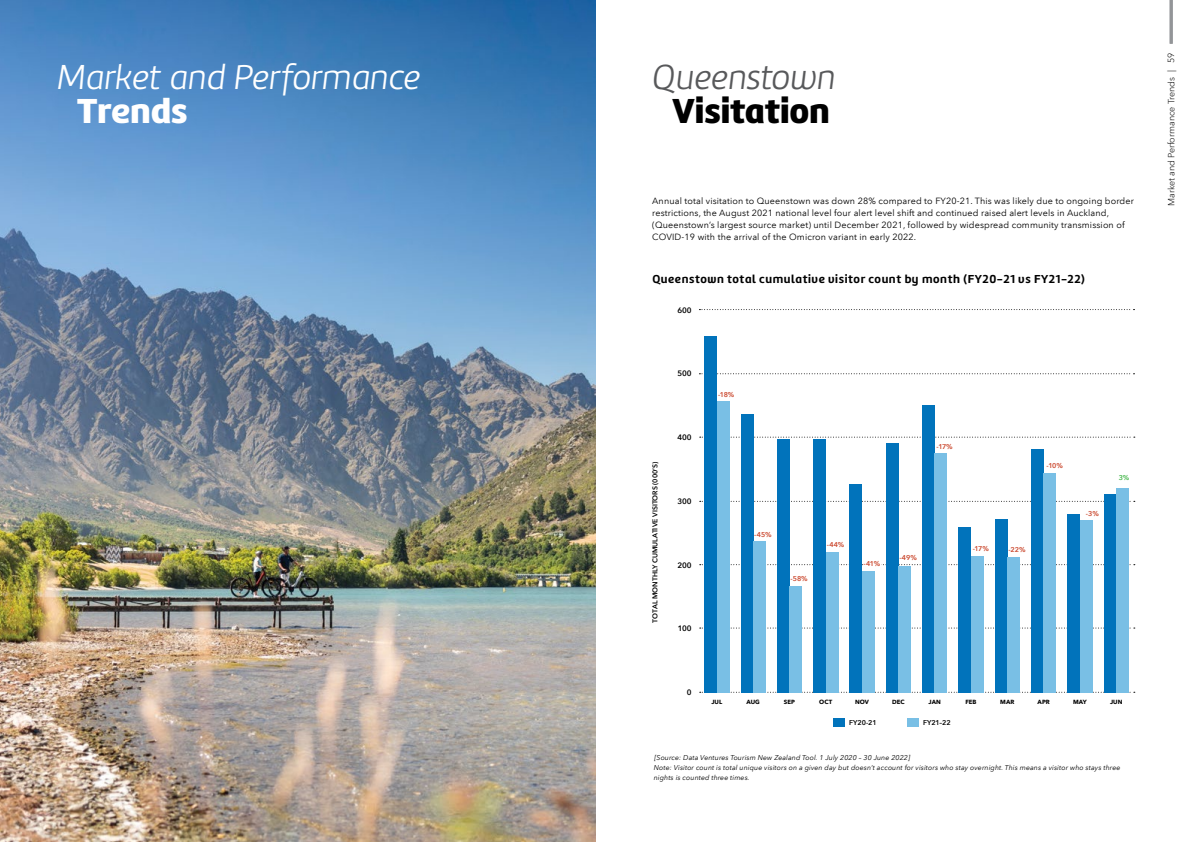
<style>
.page{position:relative;width:1191px;height:842px;background:#fff}
.page>*{position:absolute;margin:0;border:0;box-sizing:border-box;transform-origin:0 0}
.t1{font:italic 300 36px "Marine";letter-spacing:-.015em;color:#fff}
.t2{font:italic 300 36px "Marine";letter-spacing:-.015em;color:#58595b}
.t3{font:36px "Marine UP Black";letter-spacing:-.005em;color:#000}
.t4{font:36px "Marine UP Black";letter-spacing:-.01em;color:#fff}
.t5{font:12px "Marine UP Bold";letter-spacing:.05em;color:#000}
.t6{font:9px/12px "Avenir Next LT Pro";letter-spacing:.015em;color:#000}
.t7{font:300 9px "Avenir Next LT Pro";color:#000}
.t8{font:600 7.8px "Avenir Next LT Pro";letter-spacing:-.005em;color:#000}
.t9{font:italic 7px/10px "Avenir Next LT Pro";letter-spacing:.015em;color:#000}
.t10{font:600 7px "Avenir Next";letter-spacing:-.045em;color:#ca462c}
.t11{font:600 7px "Avenir Next";letter-spacing:.005em;color:#000}
.t12{font:600 7px "Avenir Next LT Pro";letter-spacing:-.015em;color:#000}
.t13{font:600 7px "Avenir Next";color:#43b649}
.t14{font:700 6px "Avenir Next";letter-spacing:.01em;color:#000}
</style>
<div class="page">
<img style="left:0;top:0;width:595px;height:842px">
<hr style="left:1169px;top:0;width:3px;height:44px;background:#939598">
<svg style="left:699px;top:501px;width:435px;height:1px"></svg>
<svg style="left:699px;top:373px;width:435px;height:1px"></svg>
<svg style="left:699px;top:437px;width:435px;height:1px"></svg>
<svg style="left:699px;top:564px;width:435px;height:1px"></svg>
<svg style="left:699px;top:628px;width:435px;height:1px"></svg>
<svg style="left:699px;top:309px;width:435px;height:1px"></svg>
<svg style="left:699px;top:692px;width:435px;height:1px"></svg>
<div style="left:704px;top:336px;width:13px;height:357px;background:#0173bb"></div>
<div style="left:717px;top:401px;width:12px;height:292px;background:#79bfe5"></div>
<div style="left:741px;top:414px;width:12px;height:279px;background:#0173bb"></div>
<div style="left:753px;top:541px;width:12px;height:152px;background:#79bfe5"></div>
<div style="left:777px;top:440px;width:12px;height:253px;background:#0173bb"></div>
<div style="left:789px;top:586px;width:13px;height:107px;background:#79bfe5"></div>
<div style="left:813px;top:440px;width:13px;height:253px;background:#0173bb"></div>
<div style="left:826px;top:552px;width:12px;height:141px;background:#79bfe5"></div>
<div style="left:849px;top:484px;width:13px;height:209px;background:#0173bb"></div>
<div style="left:862px;top:571px;width:12px;height:122px;background:#79bfe5"></div>
<div style="left:886px;top:443px;width:12px;height:250px;background:#0173bb"></div>
<div style="left:898px;top:566px;width:12px;height:127px;background:#79bfe5"></div>
<div style="left:922px;top:405px;width:12px;height:288px;background:#0173bb"></div>
<div style="left:934px;top:453px;width:13px;height:240px;background:#79bfe5"></div>
<div style="left:958px;top:528px;width:13px;height:165px;background:#0173bb"></div>
<div style="left:971px;top:556px;width:12px;height:137px;background:#79bfe5"></div>
<div style="left:995px;top:519px;width:12px;height:174px;background:#0173bb"></div>
<div style="left:1007px;top:557px;width:12px;height:136px;background:#79bfe5"></div>
<div style="left:1031px;top:449px;width:12px;height:244px;background:#0173bb"></div>
<div style="left:1043px;top:473px;width:13px;height:220px;background:#79bfe5"></div>
<div style="left:1067px;top:515px;width:13px;height:178px;background:#0173bb"></div>
<div style="left:1080px;top:520px;width:12px;height:173px;background:#79bfe5"></div>
<div style="left:1104px;top:494px;width:12px;height:199px;background:#0173bb"></div>
<div style="left:1116px;top:488px;width:12px;height:205px;background:#79bfe5"></div>
<div style="left:863px;top:559px;width:17px;height:7px;background:#fff"></div>
<div style="left:833px;top:719px;width:11px;height:8px;background:#0173bb"></div>
<div style="left:907px;top:719px;width:11px;height:8px;background:#79bfe5"></div>
<h1 class="t1" style="left:57px;top:55px;width:365px">Market and Performance</h1>
<h1 class="t4" style="left:77px;top:87px;width:112px">Trends</h1>
<h1 class="t2" style="left:652px;top:55px;width:185px">Queenstown</h1>
<h1 class="t3" style="left:672px;top:87px;width:159px">Visitation</h1>
<p class="t6" style="left:652px;top:195px;width:483px">Annual total visitation to Queenstown was down 28% compared to FY20-21. This was likely due to ongoing border restrictions, the August 2021 national level four alert level shift and continued raised alert levels in Auckland, (Queenstown’s largest source market) until December 2021, followed by widespread community transmission of COVID-19 with the arrival of the Omicron variant in early 2022.</p>
<h2 class="t5" style="left:652px;top:271px;width:434px">Queenstown total cumulative visitor count by month (FY20-21 vs FY21-22)</h2>
<p class="t8" style="left:677px;top:305px;width:16px">600</p>
<p class="t8" style="left:677px;top:369px;width:16px">500</p>
<p class="t11" style="left:649px;top:622px;width:162px;rotate:-90deg">TOTAL MONTHLY CUMULATIVE VISITORS (000’S)</p>
<p class="t8" style="left:677px;top:433px;width:16px">400</p>
<p class="t8" style="left:677px;top:496px;width:16px">300</p>
<p class="t8" style="left:677px;top:560px;width:16px">200</p>
<p class="t8" style="left:677px;top:624px;width:15px">100</p>
<p class="t10" style="left:718px;top:388px;width:18px">-18%</p>
<p class="t10" style="left:936px;top:441px;width:18px">-17%</p>
<p class="t10" style="left:1046px;top:459px;width:18px">-10%</p>
<p class="t10" style="left:754px;top:528px;width:19px">-45%</p>
<p class="t10" style="left:790px;top:572px;width:19px">-58%</p>
<p class="t10" style="left:827px;top:539px;width:19px">-44%</p>
<p class="t10" style="left:863px;top:558px;width:18px">-41%</p>
<p class="t10" style="left:899px;top:552px;width:19px">-49%</p>
<p class="t10" style="left:972px;top:543px;width:18px">-17%</p>
<p class="t10" style="left:1008px;top:543px;width:18px">-22%</p>
<p class="t10" style="left:1086px;top:507px;width:14px">-3%</p>
<p class="t13" style="left:1118px;top:471px;width:12px">3%</p>
<p class="t8" style="left:687px;top:688px;width:6px">0</p>
<p class="t14" style="left:711px;top:697px;width:12px">JUL</p>
<p class="t14" style="left:746px;top:697px;width:15px">AUG</p>
<p class="t14" style="left:784px;top:697px;width:13px">SEP</p>
<p class="t14" style="left:819px;top:697px;width:15px">OCT</p>
<p class="t14" style="left:855px;top:697px;width:15px">NOV</p>
<p class="t14" style="left:892px;top:697px;width:14px">DEC</p>
<p class="t14" style="left:928px;top:697px;width:14px">JAN</p>
<p class="t14" style="left:965px;top:697px;width:13px">FEB</p>
<p class="t14" style="left:1000px;top:697px;width:16px">MAR</p>
<p class="t14" style="left:1037px;top:697px;width:14px">APR</p>
<p class="t14" style="left:1073px;top:697px;width:15px">MAY</p>
<p class="t14" style="left:1110px;top:697px;width:14px">JUN</p>
<p class="t12" style="left:849px;top:719px;width:29px">FY20-21</p>
<p class="t12" style="left:923px;top:719px;width:29px">FY21–22</p>
<p class="t9" style="left:653px;top:753px;width:468px">[Source: Data Ventures Tourism New Zealand Tool. 1 July 2020 – 30 June 2022]<br>Note: Visitor count is total unique visitors on a given day but doesn’t account for visitors who stay overnight. This means a visitor who stays three nights is counted three times.</p>
<p class="t7" style="left:1165px;top:72px;width:21px;rotate:-90deg">| 59</p>
<p class="t7" style="left:1166px;top:206px;width:130px;rotate:-90deg">Market and Performance Trends</p>
</div>
